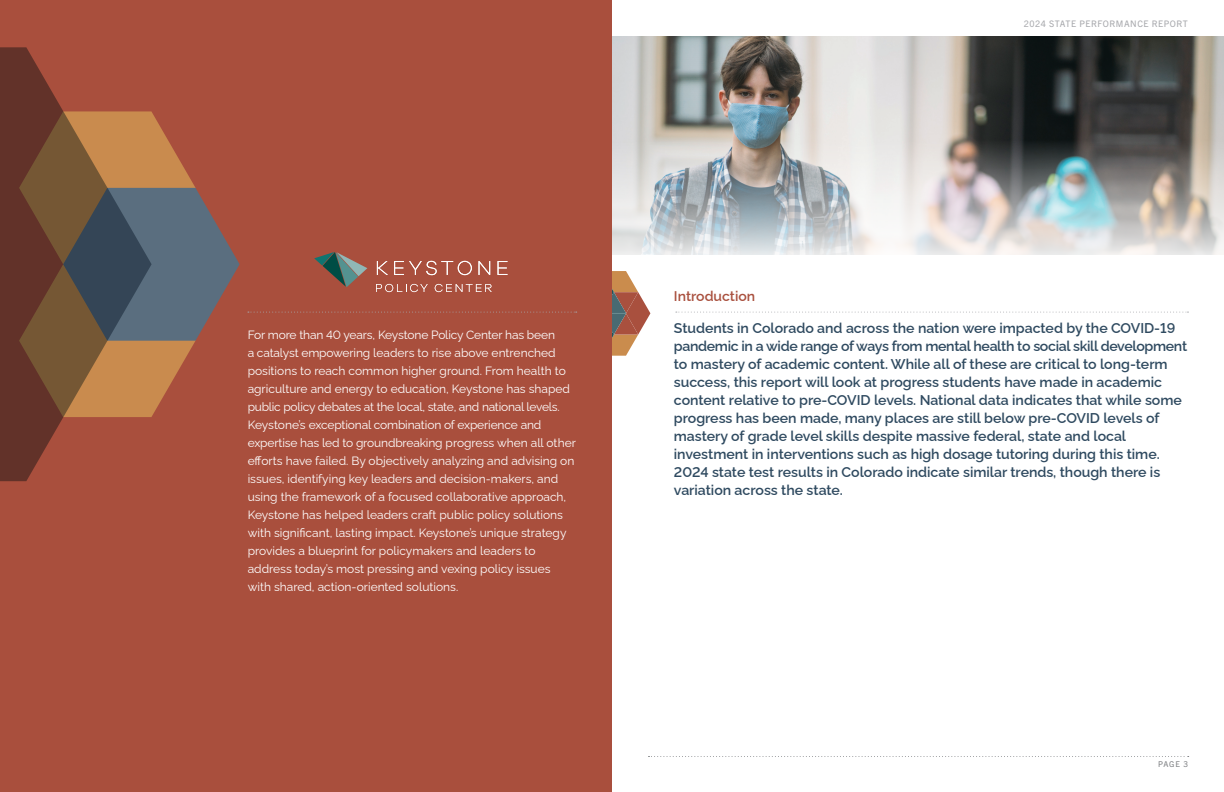
<style>
.page{position:relative;width:1224px;height:792px;background:#fff}
.page>*{position:absolute;margin:0;border:0;box-sizing:border-box;transform-origin:0 0}
.t1{font:600 14.1px/18px "Raleway";letter-spacing:-.005em;color:#2f4a60}
.t2{font:600 14px "Raleway";color:#a9503e}
.t3{font:12px/18px "Raleway";color:#fff}
.t4{font:9px "Trade Gothic Next LT Pro";letter-spacing:.06em;color:#a8a9ad}
.t5{font:8px "Trade Gothic Next LT Pro";color:#808285}
</style>
<div class="page">
<img style="left:612px;top:36px;width:612px;height:104px">
<img style="left:612px;top:140px;width:612px;height:115px">
<svg style="left:612px;top:271px;width:38px;height:85px"></svg>
<div style="left:0;top:0;width:612px;height:792px;background:#a94f3d"></div>
<svg style="left:152px;top:113px;width:88px;height:303px"></svg>
<svg style="left:0;top:47px;width:152px;height:434px"></svg>
<svg style="left:248px;top:312px;width:329px;height:1px"></svg>
<svg style="left:676px;top:312px;width:513px;height:1px"></svg>
<svg style="left:314px;top:252px;width:53px;height:35px"></svg>
<svg style="left:377px;top:261px;width:11px;height:14px"></svg>
<svg style="left:394px;top:261px;width:78px;height:14px"></svg>
<svg style="left:478px;top:261px;width:12px;height:14px"></svg>
<svg style="left:498px;top:261px;width:9px;height:14px"></svg>
<svg style="left:376px;top:284px;width:52px;height:8px"></svg>
<svg style="left:435px;top:284px;width:57px;height:8px"></svg>
<svg style="left:648px;top:756px;width:541px;height:1px"></svg>
<p class="t4" style="left:1024px;top:18px;width:166px">2024 STATE PERFORMANCE REPORT</p>
<p class="t3" style="left:248px;top:324px;width:330px">For more than 40 years, Keystone Policy Center has been<br>a catalyst empowering leaders to rise above entrenched positions to reach common higher ground. From health to agriculture and energy to education, Keystone has shaped public policy debates at the local, state, and national levels.<br>Keystone’s exceptional combination of experience and expertise has led to groundbreaking progress when all other efforts have failed. By objectively analyzing and advising on issues, identifying key leaders and decision-makers, and using the framework of a focused collaborative approach, Keystone has helped leaders craft public policy solutions with significant, lasting impact. Keystone’s unique strategy provides a blueprint for policymakers and leaders to address today’s most pressing and vexing policy issues with shared, action-oriented solutions.</p>
<p class="t2" style="left:674px;top:285px;width:83px">Introduction</p>
<p class="t1" style="left:674px;top:317px;width:515px">Students in Colorado and across the nation were impacted by the COVID-19 pandemic in a wide range of ways from mental health to social skill development to mastery of academic content. While all of these are critical to long-term success, this report will look at progress students have made in academic content relative to pre-COVID levels. National data indicates that while some progress has been made, many places are still below pre-COVID levels of mastery of grade level skills despite massive federal, state and local investment in interventions such as high dosage tutoring during this time.<br>2024 state test results in Colorado indicate similar trends, though there is variation across the state.</p>
<p class="t5" style="left:1158px;top:758px;width:31px">PAGE 3</p>
</div>
